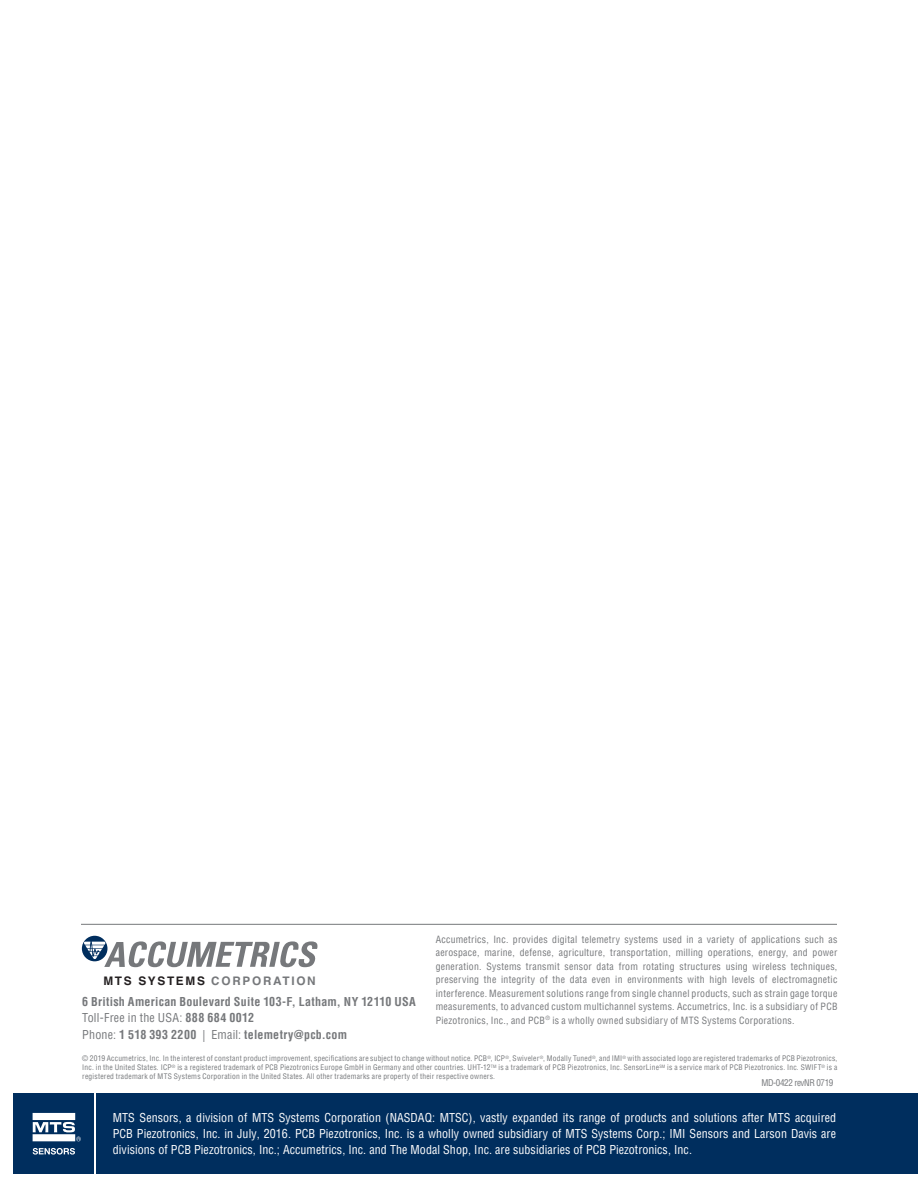
<style>
.page{position:relative;width:918px;height:1188px;background:#fff}
.page>*{position:absolute;margin:0;border:0;box-sizing:border-box;transform-origin:0 0}
.t1{font:condensed 12px/16px "Helvetica LT Pro";letter-spacing:.005em;color:#fff;text-align:justify}
.Contact_Info{font:700 condensed 12px "Helvetica LT Pro";letter-spacing:.025em;color:#76787b}
.Contact_Info-2{font:condensed 12px "Helvetica LT Pro";letter-spacing:.015em;color:#76787b}
.t2{font:700 11.7px "Helvetica";letter-spacing:.145em;color:#76787b}
.t3{font:condensed 9.75px/13.5px "Helvetica LT Pro";letter-spacing:.03em;color:#76787b;text-align:justify}
.Legal_Text{font:condensed 9px "Helvetica LT Pro";letter-spacing:-.04em;color:#76787b}
.Legal_Text-2{font:condensed 7.5px/9px "Helvetica LT Pro";letter-spacing:.03em;color:#76787b;text-align:justify}
.s1{color:#231f20}
.s2{font-weight:700}
.s3{font-weight:400}
</style>
<div class="page">
<svg style="left:82px;top:936px;width:236px;height:31px"></svg>
<div style="left:96px;top:1094px;width:822px;height:80px;background:#002e5e"></div>
<div style="left:13px;top:1094px;width:81px;height:80px;background:#002e5e"></div>
<svg style="left:33px;top:1113px;width:48px;height:28px"></svg>
<svg style="left:33px;top:1148px;width:42px;height:7px"></svg>
<hr style="left:81px;top:924px;width:756px;height:1px;background:#76787b">
<p class="t3" style="left:436px;top:932px;width:403px">Accumetrics, Inc. provides digital telemetry systems used in a variety of applications such as aerospace, marine, defense, agriculture, transportation, milling operations, energy, and power generation. Systems transmit sensor data from rotating structures using wireless techniques, preserving the integrity of the data even in environments with high levels of electromagnetic interference. Measurement solutions range from single channel products, such as strain gage torque measurements, to advanced custom multichannel systems. Accumetrics, Inc. is a subsidiary of PCB Piezotronics, Inc., and PCB<sup>®</sup> is a wholly owned subsidiary of MTS Systems Corporations.</p>
<p class="Legal_Text-2" style="left:82px;top:1054px;width:757px">© 2019 Accumetrics, Inc. In the interest of constant product improvement, specifications are subject to change without notice. PCB<sup>®</sup>, ICP<sup>®</sup>, Swiveler<sup>®</sup>, Modally Tuned<sup>®</sup>, and IMI<sup>®</sup> with associated logo are registered trademarks of PCB Piezotronics, Inc. in the United States. ICP<sup>®</sup> is a registered trademark of PCB Piezotronics Europe GmbH in Germany and other countries. UHT-12<sup>TM</sup> is a trademark of PCB Piezotronics, Inc. SensorLine<sup>SM</sup> is a service mark of PCB Piezotronics. Inc. SWIFT<sup>®</sup> is a registered trademark of MTS Systems Corporation in the United States. All other trademarks are property of their respective owners.</p>
<p class="t2" style="left:103px;top:971px;width:214px"><span class="s1">MTS SYSTEMS</span> CORPORATION</p>
<p class="Contact_Info" style="left:82px;top:994px;width:335px">6 British American Boulevard Suite 103-F, Latham, NY 12110 USA</p>
<p class="Contact_Info-2" style="left:82px;top:1011px;width:173px">Toll-Free in the USA: <span class="s2">888 684 0012</span></p>
<p class="Contact_Info" style="left:82px;top:1027px;width:266px"><span class="s3">Phone:</span> 1 518 393 2200 <span class="s3">| Email:</span> telemetry@pcb.com</p>
<p class="Legal_Text" style="left:762px;top:1077px;width:73px">MD-0422 revNR 0719</p>
<p class="t1" style="left:113px;top:1109px;width:725px">MTS Sensors, a division of MTS Systems Corporation (NASDAQ: MTSC), vastly expanded its range of products and solutions after MTS acquired PCB Piezotronics, Inc. in July, 2016. PCB Piezotronics, Inc. is a wholly owned subsidiary of MTS Systems Corp.; IMI Sensors and Larson Davis are divisions of PCB Piezotronics, Inc.; Accumetrics, Inc. and The Modal Shop, Inc. are subsidiaries of PCB Piezotronics, Inc.</p>
</div>
